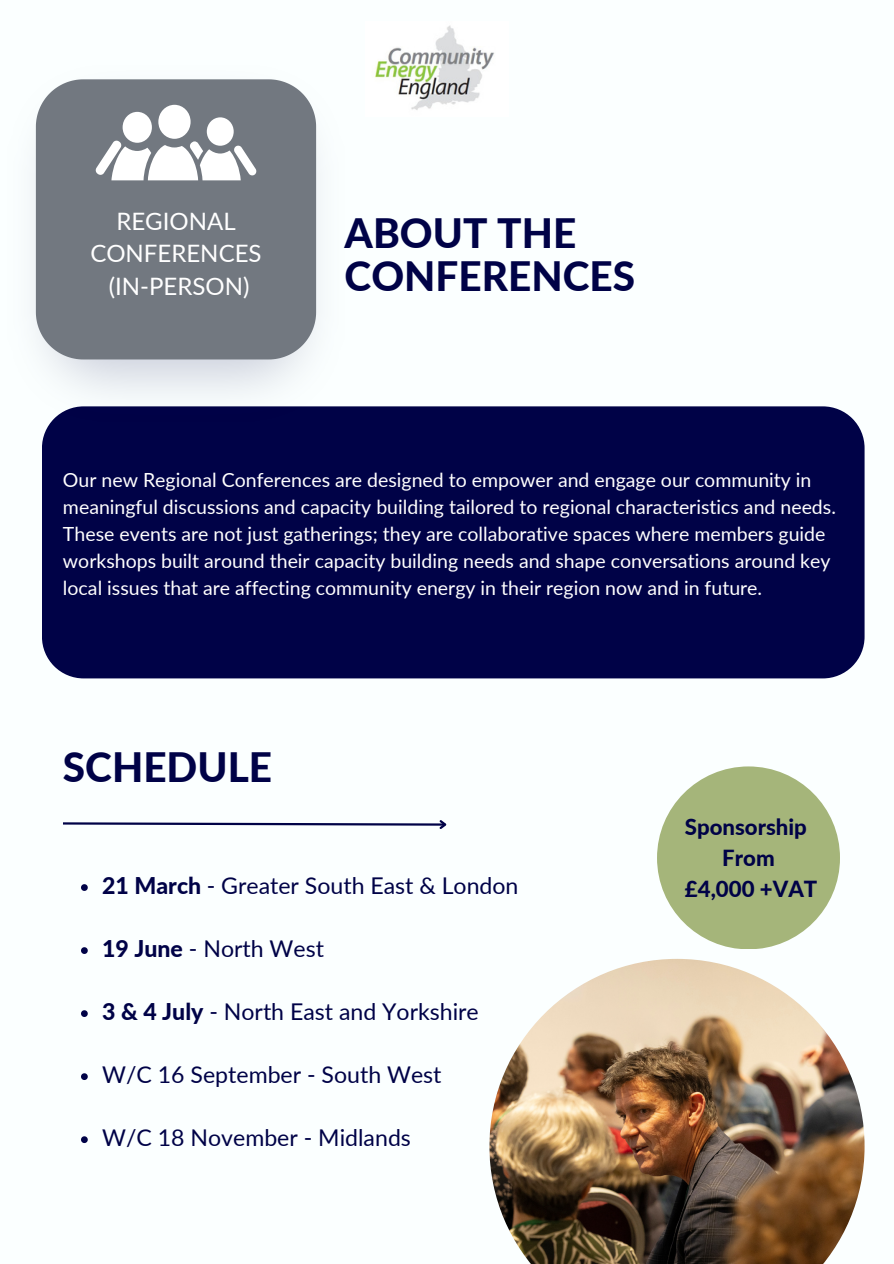
<style>
.page{position:relative;width:894px;height:1264px;background:#fff}
.page>*{position:absolute;margin:0;border:0;box-sizing:border-box;transform-origin:0 0}
.t1{font:800 40.5px/42.8px "Lato";color:#000247}
.t2{font:24px/32.7px "Lato";color:#fff;text-align:center}
.t3{font:23.1px "Lato";color:#000247}
.t4{font:800 22.2px/31px "Lato";color:#000247;text-align:center}
.t5{font:19.5px/27px "Lato";color:#fff}
.s1{font-weight:800}
</style>
<div class="page">
<div style="left:0;top:0;width:893px;height:1263px;background:#fbffff"></div>
<div style="left:42px;top:406px;width:822px;height:272px;background:#000247"></div>
<img style="left:375px;top:25px;width:119px;height:85px">
<img style="left:35px;top:124px;width:310px;height:297px">
<div style="left:36px;top:79px;width:280px;height:280px;background:#727880"></div>
<svg style="left:63px;top:820px;width:384px;height:9px"></svg>
<div style="left:158px;top:105px;width:32px;height:34px;background:#fff;border-radius:50%"></div>
<div style="left:207px;top:117px;width:27px;height:29px;background:#fff;border-radius:50%"></div>
<div style="left:123px;top:112px;width:29px;height:31px;background:#fff;border-radius:50%"></div>
<svg style="left:94px;top:139px;width:164px;height:41px"></svg>
<svg style="left:81px;top:884px;width:7px;height:6px"></svg>
<svg style="left:81px;top:947px;width:7px;height:6px"></svg>
<svg style="left:81px;top:1010px;width:7px;height:6px"></svg>
<svg style="left:81px;top:1073px;width:7px;height:6px"></svg>
<svg style="left:81px;top:1136px;width:7px;height:6px"></svg>
<div style="left:656px;top:766px;width:183px;height:183px;background:#a5b57a;border-radius:50%"></div>
<img style="left:489px;top:958px;width:375px;height:305px">
<h1 class="t2" style="left:90px;top:204px;width:173px">REGIONAL<br>CONFERENCES (IN-PERSON)</h1>
<p class="t1" style="left:344px;top:211px;width:292px">ABOUT THE<br>CONFERENCES</p>
<p class="t5" style="left:63px;top:465px;width:774px">Our new Regional Conferences are designed to empower and engage our community in meaningful discussions and capacity building tailored to regional characteristics and needs.<br>These events are not just gatherings; they are collaborative spaces where members guide workshops built around their capacity building needs and shape conversations around key local issues that are affecting community energy in their region now and in future.</p>
<h2 class="t1" style="left:63px;top:745px;width:210px">SCHEDULE</h2>
<p class="t3" style="left:102px;top:871px;width:417px"><span class="s1">21 March</span> - Greater South East &amp; London</p>
<h1 class="t3" style="left:102px;top:934px;width:223px"><span class="s1">19 June</span> - North West</h1>
<h3 class="t3" style="left:102px;top:997px;width:378px"><span class="s1">3 &amp; 4 July</span> - North East and Yorkshire</h3>
<p class="t3" style="left:102px;top:1060px;width:340px">W/C 16 September - South West</p>
<p class="t3" style="left:102px;top:1123px;width:310px">W/C 18 November - Midlands</p>
<p class="t4" style="left:684px;top:810px;width:134px">Sponsorship<br>From<br>£4,000 +VAT</p>
</div>
